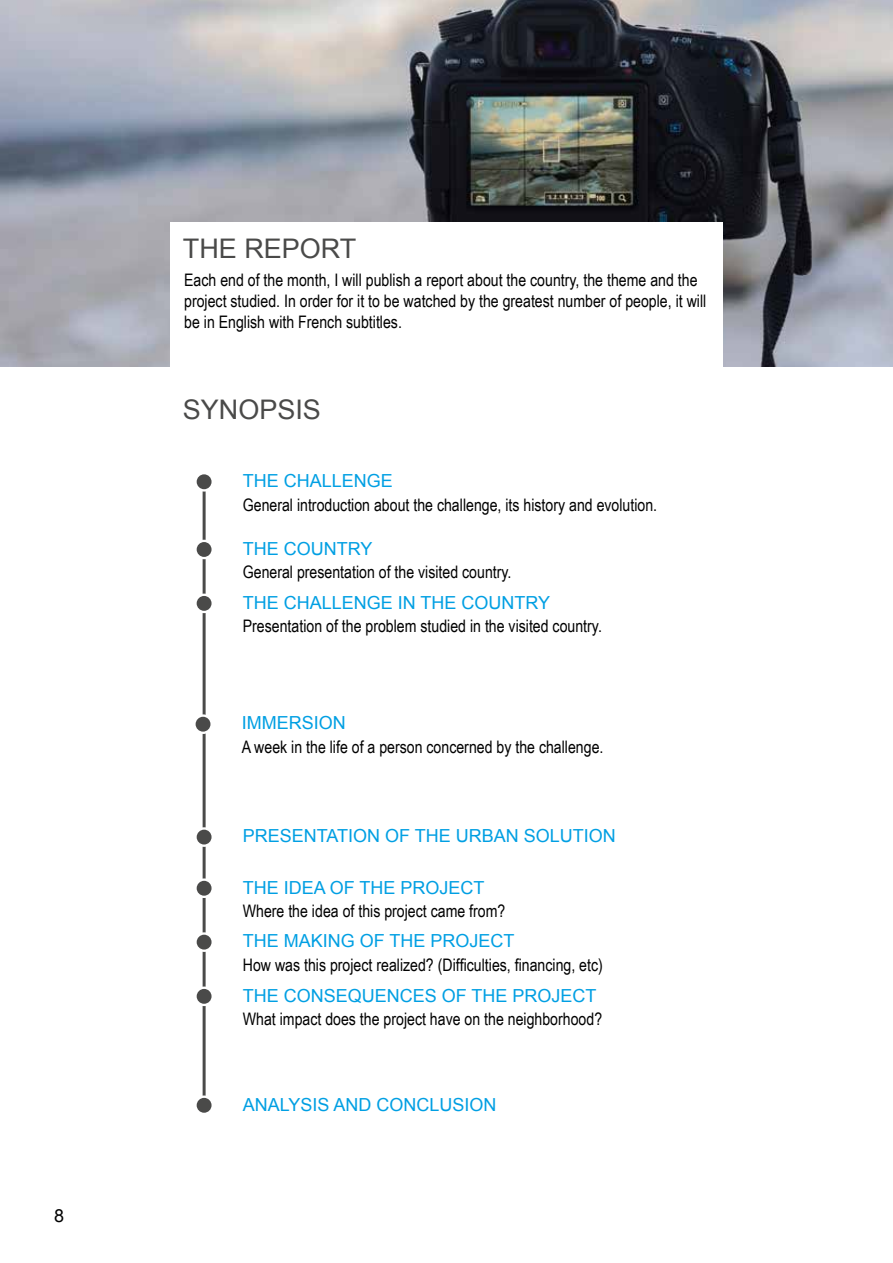
<style>
.page{position:relative;width:893px;height:1263px;background:#fff}
.page>*{position:absolute;margin:0;border:0;box-sizing:border-box;transform-origin:0 0}
.t1{font:27px "Arial";color:#4a4a49}
.t2{font:18px "Arial";color:#009fe3}
.t3{font:18px "Arial";color:#000}
.t4{font:17.25px/20.7px "Arial Narrow";color:#000}
</style>
<div class="page">
<hr style="left:203px;top:476px;width:3px;height:627px;background:#4a4a49">
<img style="left:0;top:0;width:893px;height:366px">
<div style="left:194px;top:472px;width:20px;height:20px;border:2px solid #fff;border-radius:50%"></div>
<div style="left:197px;top:474px;width:15px;height:15px;background:#4a4a49;border-radius:50%"></div>
<div style="left:194px;top:540px;width:20px;height:19px;border:2px solid #fff;border-radius:50%"></div>
<div style="left:197px;top:542px;width:15px;height:15px;background:#4a4a49;border-radius:50%"></div>
<div style="left:194px;top:594px;width:20px;height:19px;border:2px solid #fff;border-radius:50%"></div>
<div style="left:197px;top:596px;width:15px;height:15px;background:#4a4a49;border-radius:50%"></div>
<svg style="left:194px;top:715px;width:18px;height:18px"></svg>
<div style="left:193px;top:714px;width:20px;height:20px;border:2px solid #fff;border-radius:50%"></div>
<div style="left:196px;top:717px;width:14px;height:15px;background:#4a4a49;border-radius:50%"></div>
<div style="left:194px;top:878px;width:20px;height:20px;border:2px solid #fff;border-radius:50%"></div>
<div style="left:197px;top:881px;width:15px;height:15px;background:#4a4a49;border-radius:50%"></div>
<svg style="left:195px;top:933px;width:18px;height:18px"></svg>
<div style="left:194px;top:932px;width:20px;height:20px;border:2px solid #fff;border-radius:50%"></div>
<div style="left:197px;top:935px;width:15px;height:14px;background:#4a4a49;border-radius:50%"></div>
<div style="left:194px;top:986px;width:20px;height:20px;border:2px solid #fff;border-radius:50%"></div>
<div style="left:197px;top:989px;width:15px;height:15px;background:#4a4a49;border-radius:50%"></div>
<div style="left:170px;top:223px;width:553px;height:157px;background:#fff"></div>
<div style="left:194px;top:1095px;width:20px;height:20px;border:2px solid #fff;border-radius:50%"></div>
<div style="left:197px;top:1098px;width:15px;height:15px;background:#4a4a49;border-radius:50%"></div>
<svg style="left:195px;top:828px;width:18px;height:18px"></svg>
<div style="left:194px;top:827px;width:20px;height:20px;border:2px solid #fff;border-radius:50%"></div>
<div style="left:197px;top:830px;width:15px;height:14px;background:#4a4a49;border-radius:50%"></div>
<p class="t3" style="left:54px;top:1204px;width:12px">8</p>
<h1 class="t1" style="left:183px;top:231px;width:175px">THE REPORT</h1>
<p class="t4" style="left:184px;top:269px;width:524px">Each end of the month, I will publish a report about the country, the theme and the project studied. In order for it to be watched by the greatest number of people, it will be in English with French subtitles.</p>
<h1 class="t1" style="left:183px;top:392px;width:140px">SYNOPSIS</h1>
<p class="t2" style="left:243px;top:469px;width:152px">THE CHALLENGE</p>
<p class="t4" style="left:243px;top:494px;width:416px">General introduction about the challenge, its history and evolution.</p>
<p class="t2" style="left:243px;top:537px;width:131px">THE COUNTRY</p>
<p class="t4" style="left:243px;top:561px;width:270px">General presentation of the visited country.</p>
<p class="t2" style="left:243px;top:590px;width:309px">THE CHALLENGE IN THE COUNTRY</p>
<p class="t4" style="left:243px;top:615px;width:361px">Presentation of the problem studied in the visited country.</p>
<p class="t2" style="left:242px;top:711px;width:106px">IMMERSION</p>
<p class="t4" style="left:242px;top:736px;width:363px">A week in the life of a person concerned by the challenge.</p>
<p class="t2" style="left:243px;top:824px;width:375px">PRESENTATION OF THE URBAN SOLUTION</p>
<p class="t2" style="left:243px;top:875px;width:243px">THE IDEA OF THE PROJECT</p>
<p class="t4" style="left:243px;top:900px;width:264px">Where the idea of this project came from?</p>
<p class="t2" style="left:243px;top:929px;width:273px">THE MAKING OF THE PROJECT</p>
<p class="t4" style="left:243px;top:954px;width:362px">How was this project realized? (Difficulties, financing, etc)</p>
<p class="t2" style="left:243px;top:983px;width:355px">THE CONSEQUENCES OF THE PROJECT</p>
<p class="t4" style="left:243px;top:1008px;width:361px">What impact does the project have on the neighborhood?</p>
<p class="t2" style="left:243px;top:1092px;width:255px">ANALYSIS AND CONCLUSION</p>
</div>
